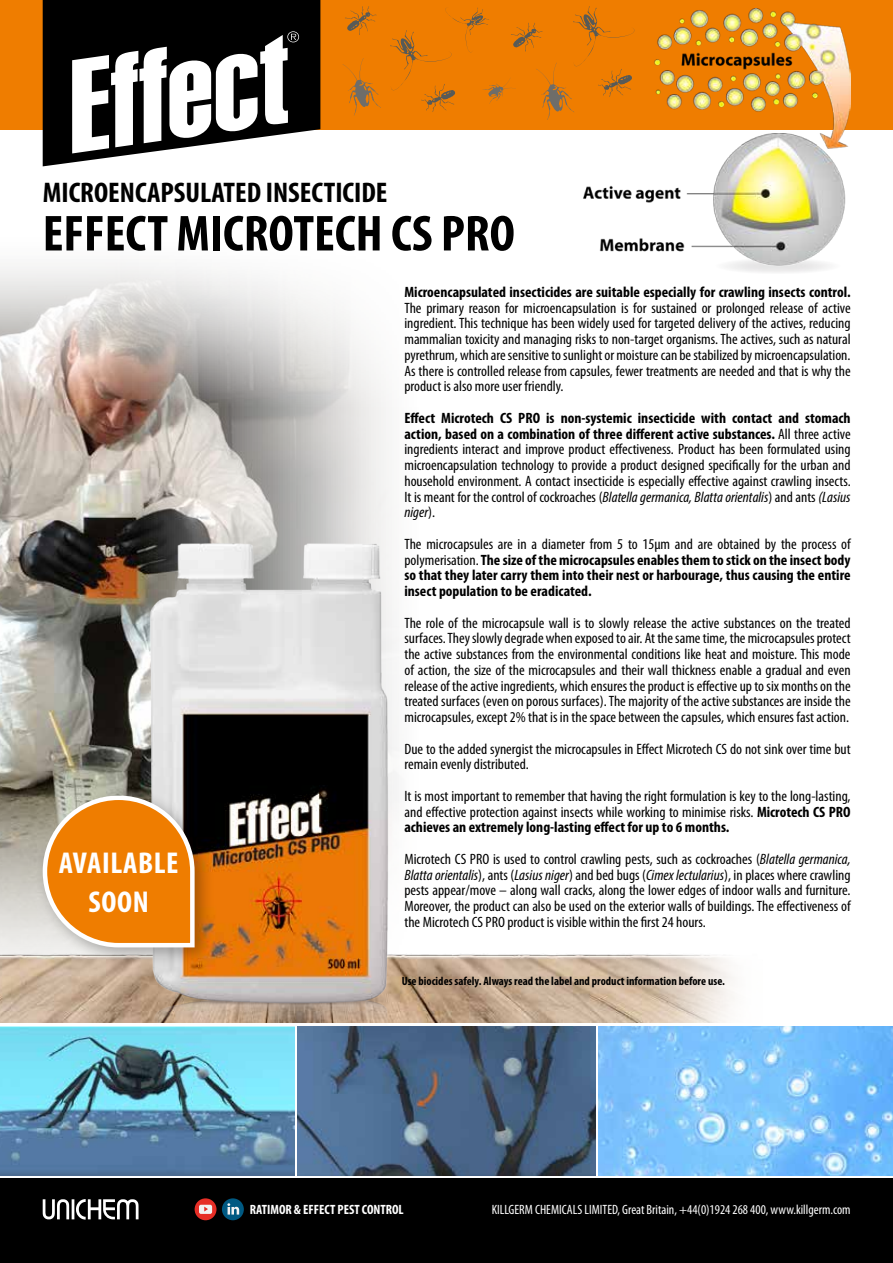
<style>
.page{position:relative;width:893px;height:1263px;background:#fff}
.page>*{position:absolute;margin:0;border:0;box-sizing:border-box;transform-origin:0 0}
.t1{font:700 condensed 51px "Myriad Pro";color:#000}
.t2{font:700 condensed 30.3px/39.2px "Myriad Pro";letter-spacing:.02em;color:#fff;text-align:center}
.t3{font:700 condensed 28.5px "Myriad Pro";color:#000}
.t4{font:condensed 15px/15.8px "Myriad Pro";color:#000;text-align:justify}
.t5{font:700 condensed 15px/15.8px "Myriad Pro";color:#000;text-align:justify}
.t6{font:condensed 13.5px "Myriad Pro";color:#fff}
.t7{font:700 condensed 13.5px "Myriad Pro";color:#fff}
.t8{font:700 condensed 12px "Myriad Pro";color:#000}
.s1{font-weight:700}
.s2{font-style:italic}
.s3{font-weight:400}
</style>
<div class="page">
<img style="left:0;top:263px;width:391px;height:644px">
<img style="left:0;top:907px;width:734px;height:116px">
<img style="left:0;top:1026px;width:295px;height:149px">
<img style="left:298px;top:1026px;width:297px;height:149px">
<img style="left:598px;top:1026px;width:295px;height:149px">
<div style="left:0;top:0;width:893px;height:129px;background:#ef7d00"></div>
<svg style="left:43px;top:0;width:277px;height:166px;fill:#000"></svg>
<svg style="left:72px;top:31px;width:227px;height:122px;background:#838383"></svg>
<img style="left:147px;top:544px;width:250px;height:531px">
<svg style="left:345px;top:6px;width:32px;height:29px"></svg>
<svg style="left:390px;top:6px;width:207px;height:114px"></svg>
<svg style="left:343px;top:58px;width:38px;height:57px"></svg>
<img style="left:555px;top:9px;width:296px;height:264px">
<div style="left:0;top:1178px;width:893px;height:85px;background:#000"></div>
<div style="left:222px;top:1198px;width:22px;height:22px;background:#005982;border-radius:50%"></div>
<svg style="left:227px;top:1203px;width:12px;height:11px"></svg>
<div style="left:195px;top:1198px;width:21px;height:22px;background:#e62e26;border-radius:50%"></div>
<svg style="left:199px;top:1205px;width:13px;height:9px"></svg>
<div style="left:35px;top:788px;width:180px;height:179px;background:#000;opacity:.3"></div>
<svg style="left:40px;top:793px;width:157px;height:157px;background:#e09037"></svg>
<svg style="left:43px;top:1199px;width:96px;height:20px"></svg>
<h3 class="t3" style="left:43px;top:175px;width:346px">MICROENCAPSULATED INSECTICIDE</h3>
<h1 class="t1" style="left:43px;top:202px;width:474px">EFFECT MICROTECH CS PRO</h1>
<h2 class="t2" style="left:59px;top:842px;width:121px">AVAILABLE<br>SOON</h2>
<p class="t5" style="left:404px;top:284px;width:448px">Microencapsulated insecticides are suitable especially for crawling insects control.</p>
<p class="t4" style="left:404px;top:300px;width:448px">The primary reason for microencapsulation is for sustained or prolonged release of active ingredient. This technique has been widely used for targeted delivery of the actives, reducing mammalian toxicity and managing risks to non-target organisms. The actives, such as natural pyrethrum, which are sensitive to sunlight or moisture can be stabilized by microencapsulation.<br>As there is controlled release from capsules, fewer treatments are needed and that is why the product is also more user friendly.</p>
<p class="t4" style="left:404px;top:410px;width:448px"><span class="s1">Effect Microtech CS PRO is non-systemic insecticide with contact and stomach action, based on a combination of three different active substances.</span> All three active ingredients interact and improve product effectiveness. Product has been formulated using microencapsulation technology to provide a product designed specifically for the urban and household environment. A contact insecticide is especially effective against crawling insects.<br>It is meant for the control of cockroaches (<span class="s2">Blatella germanica, Blatta orientalis</span>) and ants <span class="s2">(Lasius niger</span>).</p>
<p class="t5" style="left:404px;top:536px;width:448px"><span class="s3">The microcapsules are in a diameter from 5 to 15μm and are obtained by the process of polymerisation.</span> The size of the microcapsules enables them to stick on the insect body so that they later carry them into their nest or harbourage, thus causing the entire insect population to be eradicated.</p>
<p class="t4" style="left:404px;top:615px;width:448px">The role of the microcapsule wall is to slowly release the active substances on the treated surfaces. They slowly degrade when exposed to air. At the same time, the microcapsules protect the active substances from the environmental conditions like heat and moisture. This mode of action, the size of the microcapsules and their wall thickness enable a gradual and even release of the active ingredients, which ensures the product is effective up to six months on the treated surfaces (even on porous surfaces). The majority of the active substances are inside the microcapsules, except 2% that is in the space between the capsules, which ensures fast action.</p>
<p class="t4" style="left:404px;top:741px;width:448px">Due to the added synergist the microcapsules in Effect Microtech CS do not sink over time but remain evenly distributed.</p>
<p class="t4" style="left:404px;top:788px;width:448px">It is most important to remember that having the right formulation is key to the long-lasting, and effective protection against insects while working to minimise risks. <span class="s1">Microtech CS PRO achieves an extremely long-lasting effect for up to 6 months.</span></p>
<p class="t4" style="left:404px;top:851px;width:448px">Microtech CS PRO is used to control crawling pests, such as cockroaches (<span class="s2">Blatella germanica, Blatta orientalis</span>), ants (<span class="s2">Lasius niger</span>) and bed bugs (<span class="s2">Cimex lectularius</span>), in places where crawling pests appear/move – along wall cracks, along the lower edges of indoor walls and furniture.<br>Moreover, the product can also be used on the exterior walls of buildings. The effectiveness of the Microtech CS PRO product is visible within the first 24 hours.</p>
<p class="t8" style="left:402px;top:973px;width:325px">Use biocides safely. Always read the label and product information before use.</p>
<p class="t7" style="left:250px;top:1201px;width:155px">RATIMOR &amp; EFFECT PEST CONTROL</p>
<p class="t6" style="left:492px;top:1201px;width:360px">KILLGERM CHEMICALS LIMITED, Great Britain, +44(0)1924 268 400, www.killgerm.com</p>
</div>
